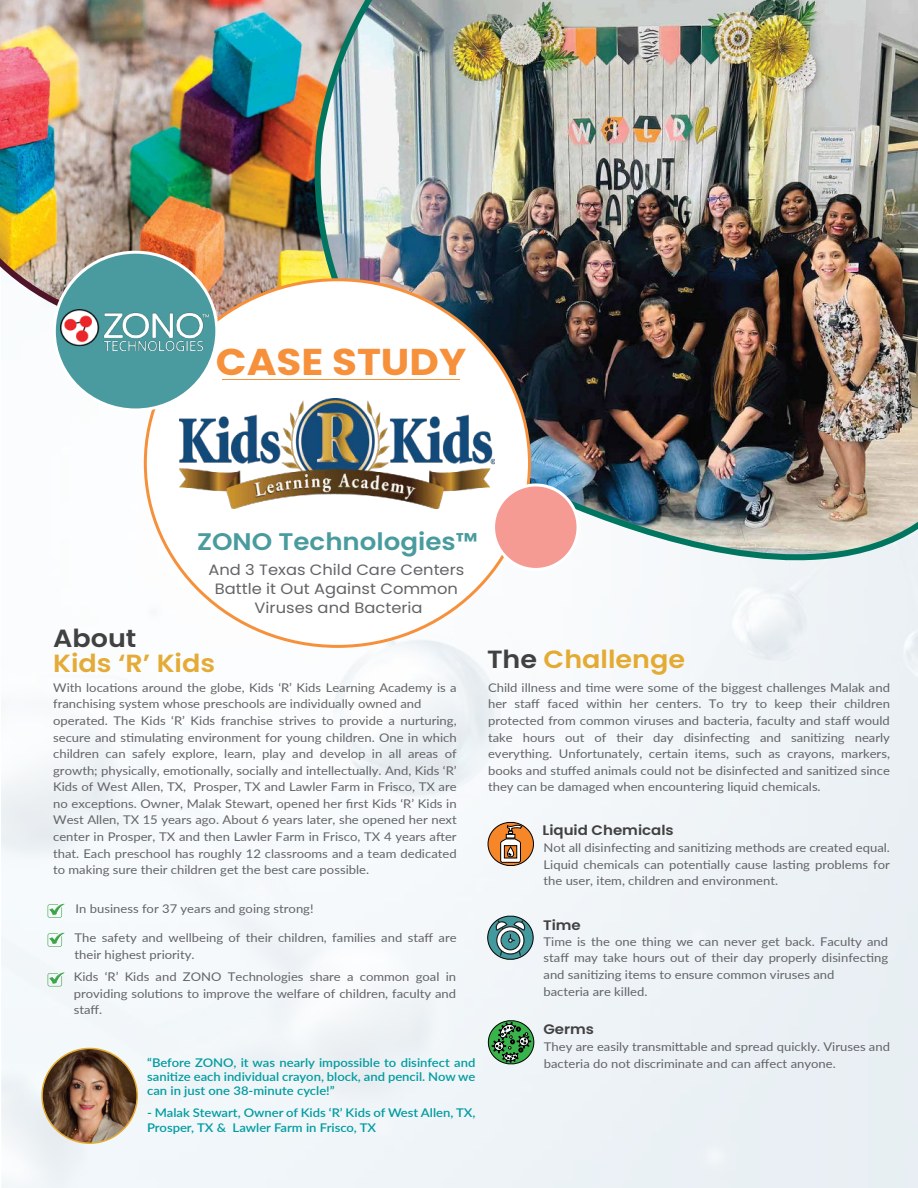
<style>
.page{position:relative;width:918px;height:1188px;background:#fff}
.page>*{position:absolute;margin:0;border:0;box-sizing:border-box;transform-origin:0 0}
.t1{font:700 37.35px "Poppins";color:#f7903b;scale:1.09 1}
.t2{font:600 24.9px "Poppins";color:#e4ab33;scale:1.09 1}
.t3{font:600 24.9px "Poppins";color:#e4ab36;scale:1.09 1}
.t4{font:600 24.9px "Poppins";color:#414142;scale:1.09 1}
.t5{font:600 24px "Poppins";color:#499b9e;scale:1.09 1}
.t6{font:15px/19.4px "Poppins";color:#636467;text-align:center;scale:1.09 1}
.t7{font:600 13.8px "Poppins";color:#414142;scale:1.09 1}
.t8{font:12px/16.5px "Lato";color:#636467;text-align:justify;scale:1.09 1}
.t9{font:600 12px/14.4px "Lato";color:#009ca0;scale:1.09 1}
.s1{color:#414142}
</style>
<div class="page">
<img style="left:1px;top:409px;width:917px;height:779px">
<img style="left:0;top:0;width:305px;height:320px">
<img style="left:305px;top:0;width:613px;height:572px">
<div style="left:145px;top:280px;width:384px;height:366px;background:#fff;border-radius:50%"></div>
<hr style="left:222px;top:380px;width:238px;height:1px;background:#f7903b">
<div style="left:54px;top:252px;width:163px;height:158px;background:#4a9b9f;border-radius:50%"></div>
<div style="left:53px;top:251px;width:165px;height:160px;border:3px solid #fff;border-radius:50%"></div>
<img style="left:61px;top:309px;width:148px;height:42px">
<img style="left:180px;top:398px;width:315px;height:110px">
<img style="left:42px;top:1048px;width:95px;height:95px;border-radius:47px">
<div style="left:41px;top:1048px;width:97px;height:96px;border:2px solid #e4ab33;border-radius:50%"></div>
<svg style="left:488px;top:1019px;width:47px;height:47px"></svg>
<svg style="left:487px;top:820px;width:47px;height:48px"></svg>
<div style="left:494px;top:485px;width:84px;height:84px;background:#f69a94;border-radius:50%"></div>
<div style="left:492px;top:483px;width:88px;height:88px;border:3px solid #fff;border-radius:50%"></div>
<svg style="left:487px;top:914px;width:47px;height:47px"></svg>
<svg style="left:48px;top:904px;width:16px;height:14px"></svg>
<svg style="left:48px;top:933px;width:16px;height:14px"></svg>
<svg style="left:48px;top:972px;width:16px;height:14px"></svg>
<h1 class="t1" style="left:216px;top:341px;width:231px">CASE STUDY</h1>
<h3 class="t5" style="left:197px;top:531px;width:259px">ZONO Technologies™</h3>
<p class="t6" style="left:209px;top:561px;width:236px">And 3 Texas Child Care Centers<br>Battle it Out Against Common<br>Viruses and Bacteria</p>
<h2 class="t4" style="left:53px;top:627px;width:78px">About</h2>
<h2 class="t3" style="left:53px;top:653px;width:150px">Kids ‘R’ Kids</h2>
<p class="t8" style="left:53px;top:679px;width:372px;text-align:left">With locations around the globe, Kids ‘R’ Kids Learning Academy is a franchising system whose preschools are individually owned and operated. The Kids ‘R’ Kids franchise strives to provide a nurturing, secure and stimulating environment for young children. One in which children can safely explore, learn, play and develop in all areas of growth; physically, emotionally, socially and intellectually. And, Kids ‘R’ Kids of West Allen, TX, Prosper, TX and Lawler Farm in Frisco, TX are no exceptions. Owner, Malak Stewart, opened her first Kids ‘R’ Kids in West Allen, TX 15 years ago. About 6 years later, she opened her next center in Prosper, TX and then Lawler Farm in Frisco, TX 4 years after that. Each preschool has roughly 12 classrooms and a team dedicated to making sure their children get the best care possible.</p>
<p class="t8" style="left:76px;top:900px;width:220px">In business for 37 years and going strong!</p>
<p class="t8" style="left:75px;top:928px;width:352px;line-height:17.1px">The safety and wellbeing of their children, families and staff are their highest priority.</p>
<p class="t8" style="left:74px;top:968px;width:352px">Kids ‘R’ Kids and ZONO Technologies share a common goal in providing solutions to improve the welfare of children, faculty and staff.</p>
<h2 class="t2" style="left:487px;top:648px;width:183px"><span class="s1">The</span> Challenge</h2>
<p class="t8" style="left:488px;top:679px;width:370px">Child illness and time were some of the biggest challenges Malak and her staff faced within her centers. To try to keep their children protected from common viruses and bacteria, faculty and staff would take hours out of their day disinfecting and sanitizing nearly everything. Unfortunately, certain items, such as crayons, markers, books and stuffed animals could not be disinfected and sanitized since they can be damaged when encountering liquid chemicals.</p>
<p class="t7" style="left:542px;top:824px;width:122px">Liquid Chemicals</p>
<p class="t8" style="left:544px;top:839px;width:319px">Not all disinfecting and sanitizing methods are created equal.<br>Liquid chemicals can potentially cause lasting problems for the user, item, children and environment.</p>
<p class="t7" style="left:543px;top:919px;width:36px">Time</p>
<p class="t8" style="left:544px;top:933px;width:318px;text-align:left">Time is the one thing we can never get back. Faculty and staff may take hours out of their day properly disinfecting and sanitizing items to ensure common viruses and<br>bacteria are killed.</p>
<p class="t7" style="left:543px;top:1023px;width:48px">Germs</p>
<p class="t8" style="left:544px;top:1038px;width:319px">They are easily transmittable and spread quickly. Viruses and</p>
<p class="t9" style="left:147px;top:1056px;width:303px">“Before ZONO, it was nearly impossible to disinfect and</p>
<p class="t8" style="left:544px;top:1054px;width:269px">bacteria do not discriminate and can affect anyone.</p>
<p class="t9" style="left:147px;top:1069px;width:303px">sanitize each individual crayon, block, and pencil. Now we can in just one 38-minute cycle!”</p>
<p class="t9" style="left:147px;top:1105px;width:303px">- Malak Stewart, Owner of Kids ‘R’ Kids of West Allen, TX,<br>Prosper, TX &amp; Lawler Farm in Frisco, TX</p>
</div>
